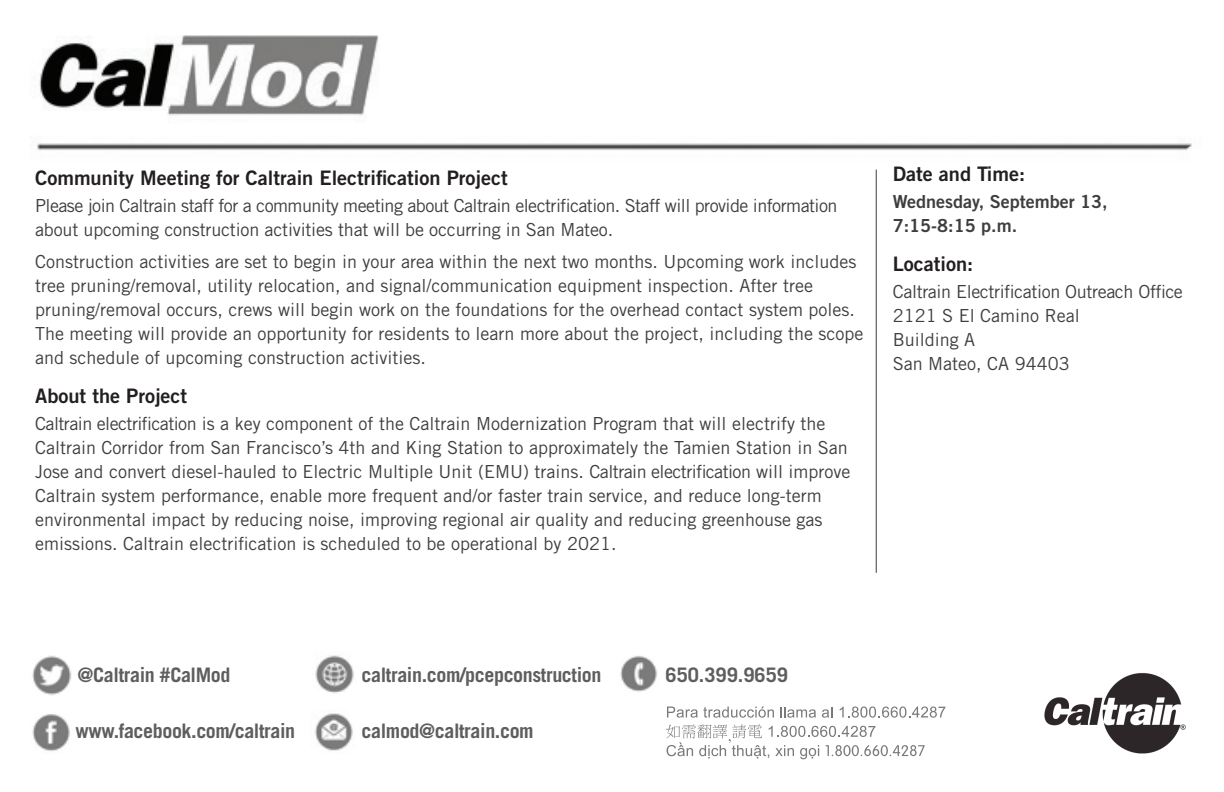
<style>
.page{position:relative;width:1224px;height:792px;background:#fff}
.page>*{position:absolute;margin:0;border:0;box-sizing:border-box;transform-origin:0 0}
.t1{font:700 20px "Trade Gothic LT Std";letter-spacing:-.02em;color:#5f5e5f}
.t2{font:20px "Trade Gothic LT Std Bd 2";color:#231f20}
.t3{font:700 20px "Trade Gothic LT Std";color:#5f5e5f}
.t4{font:18px/24px "Trade Gothic LT Std";color:#3e3e3f}
.t5{font:18px/24px "Trade Gothic LT Std";letter-spacing:-.03em;color:#3e3e3f}
.t6{font:18px/24px "Trade Gothic LT Std Bd 2";color:#3e3e3f}
</style>
<div class="page">
<img style="left:35px;top:35px;width:1157px;height:142px">
<img style="left:1044px;top:673px;width:142px;height:81px">
<hr style="left:876px;top:170px;width:1px;height:403px;background:#3e3e3f">
<img style="left:32px;top:655px;width:40px;height:40px">
<img style="left:32px;top:714px;width:38px;height:38px">
<img style="left:315px;top:655px;width:39px;height:39px">
<img style="left:314px;top:713px;width:39px;height:38px">
<img style="left:620px;top:655px;width:37px;height:37px">
<svg style="left:667px;top:706px;width:107px;height:12px"></svg>
<svg style="left:781px;top:707px;width:35px;height:11px"></svg>
<svg style="left:822px;top:707px;width:10px;height:11px"></svg>
<svg style="left:840px;top:706px;width:105px;height:12px"></svg>
<svg style="left:666px;top:724px;width:259px;height:35px"></svg>
<p class="t2" style="left:35px;top:165px;width:474px">Community Meeting for Caltrain Electrification Project</p>
<p class="t5" style="left:35px;top:193px;width:804px">Please join Caltrain staff for a community meeting about Caltrain electrification. Staff will provide information about upcoming construction activities that will be occurring in San Mateo.</p>
<p class="t4" style="left:35px;top:250px;width:830px">Construction activities are set to begin in your area within the next two months. Upcoming work includes tree pruning/removal, utility relocation, and signal/communication equipment inspection. After tree pruning/removal occurs, crews will begin work on the foundations for the overhead contact system poles.<br>The meeting will provide an opportunity for residents to learn more about the project, including the scope and schedule of upcoming construction activities.</p>
<p class="t2" style="left:35px;top:383px;width:154px">About the Project</p>
<p class="t4" style="left:35px;top:411px;width:817px">Caltrain electrification is a key component of the Caltrain Modernization Program that will electrify the Caltrain Corridor from San Francisco’s 4th and King Station to approximately the Tamien Station in San Jose and convert diesel-hauled to Electric Multiple Unit (EMU) trains. Caltrain electrification will improve Caltrain system performance, enable more frequent and/or faster train service, and reduce long-term environmental impact by reducing noise, improving regional air quality and reducing greenhouse gas emissions. Caltrain electrification is scheduled to be operational by 2021.</p>
<p class="t2" style="left:893px;top:162px;width:134px">Date and Time:</p>
<p class="t6" style="left:893px;top:190px;width:216px">Wednesday, September 13,<br>7:15-8:15 p.m.</p>
<p class="t2" style="left:893px;top:251px;width:82px">Location:</p>
<p class="t4" style="left:893px;top:279px;width:292px">Caltrain Electrification Outreach Office<br>2121 S El Camino Real<br>Building A<br>San Mateo, CA 94403</p>
<p class="t1" style="left:78px;top:663px;width:154px">@Caltrain #CalMod</p>
<p class="t1" style="left:362px;top:663px;width:241px">caltrain.com/pcepconstruction</p>
<p class="t1" style="left:362px;top:719px;width:174px">calmod@caltrain.com</p>
<p class="t1" style="left:76px;top:719px;width:221px">www.facebook.com/caltrain</p>
<p class="t3" style="left:666px;top:663px;width:124px">650.399.9659</p>
</div>
